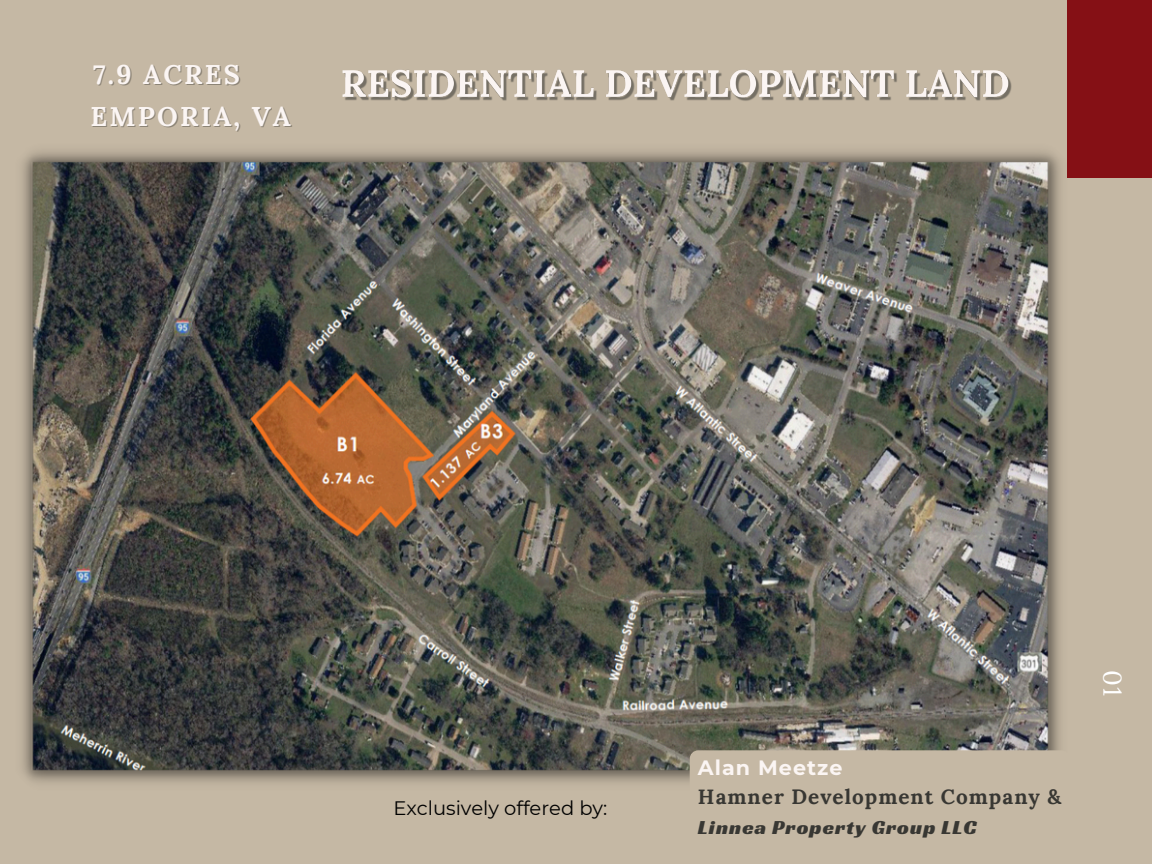
<style>
.page{position:relative;width:1152px;height:864px;background:#c5b8a4}
.page>*{position:absolute;margin:0;border:0;box-sizing:border-box;transform-origin:0 0}
.t1{font:700 27px "Lora";letter-spacing:.08em;color:#fbf5f3}
.t2{font:25.5px "Lora";color:#fff}
.t3{font:700 20.7px "Lora";letter-spacing:.05em;color:#383733}
.t4{font:20.7px "Racing Sans One";letter-spacing:.05em;color:#383733}
.t5{font:700 20.7px "Montserrat";letter-spacing:.05em;color:#fbf5f3}
.t6{font:19.5px "Montserrat";color:#000}
</style>
<div class="page">
<img style="left:22px;top:151px;width:1039px;height:632px">
<div style="left:1067px;top:0;width:85px;height:178px;background:#851015"></div>
<img style="left:342px;top:69px;width:670px;height:32px">
<svg style="left:690px;top:750px;width:371px;height:33px"></svg>
<p class="t1" style="left:93px;top:57px;width:148px">7.9 ACRES</p>
<p class="t1" style="left:90px;top:99px;width:202px">EMPORIA, VA</p>
<p class="t6" style="left:393px;top:796px;width:215px">Exclusively offered by:</p>
<h2 class="t5" style="left:698px;top:755px;width:146px">Alan Meetze</h2>
<p class="t3" style="left:698px;top:783px;width:365px">Hamner Development Company &amp;</p>
<p class="t4" style="left:698px;top:814px;width:280px">Linnea Property Group LLC</p>
<h2 class="t2" style="left:1129px;top:670px;width:29px;rotate:90deg">01</h2>
</div>
